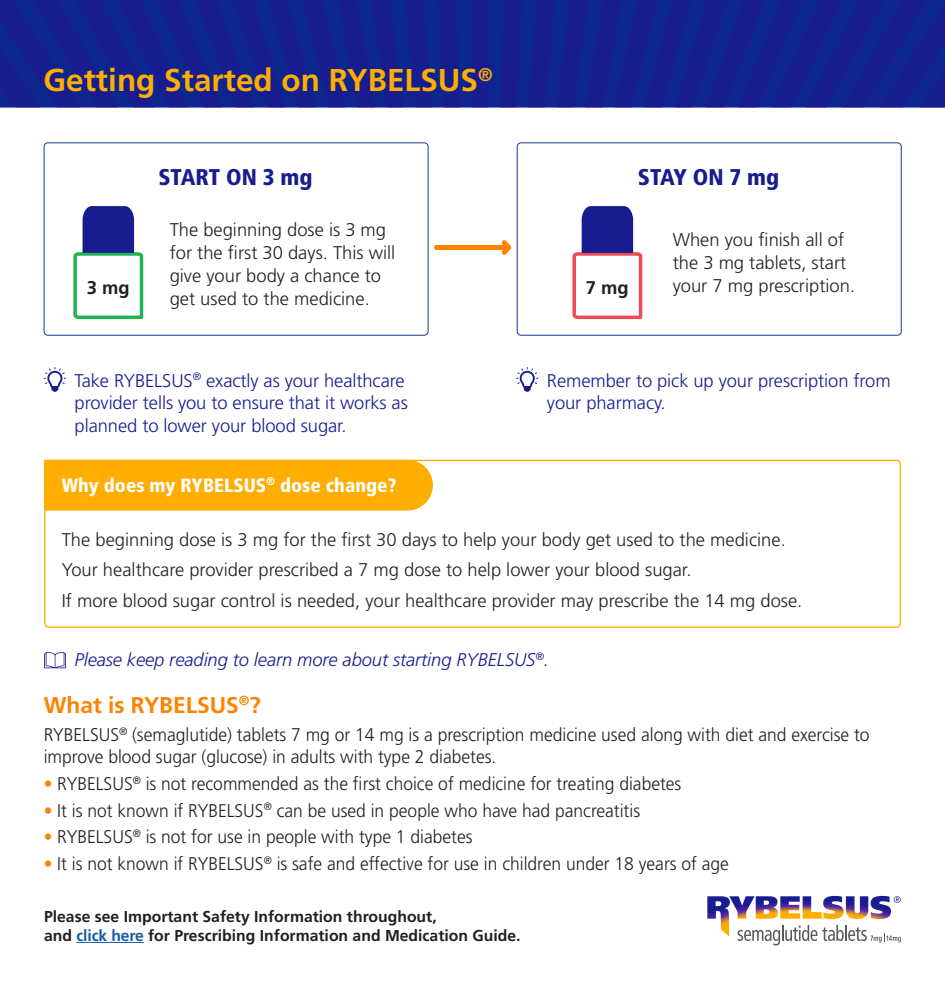
<style>
.page{position:relative;width:945px;height:985px;background:#fff}
.page>*{position:absolute;margin:0;border:0;box-sizing:border-box;transform-origin:0 0}
.t1{font:700 31.5px "Frutiger LT Std";color:#ffad00}
.t2{font:900 condensed 22.75px "Frutiger LT Std";color:#171c8f}
.t3{font:700 22.75px "Frutiger LT Std";color:#ff8200}
.t4{font:900 condensed 19.25px "Frutiger LT Std";color:#fff}
.Body_Copy{font:300 18.38px/22.8px "Frutiger LT Std";color:#231f20;scale:.95 1}
.Body_Copy-2{font:300 18.38px/22.8px "Frutiger LT Std";color:#231f20}
.t5{font:300 18.38px/22.8px "Frutiger LT Std";letter-spacing:-.005em;color:#171c8f}
.t6{font:italic 300 18.38px "Frutiger LT Std";letter-spacing:-.005em;color:#171c8f}
.t7{font:700 18.38px "Frutiger LT Std";color:#231f20}
.t8{font:700 15.75px/19.2px "Frutiger LT Std";color:#231f20}
.s1{color:#ff8200}
.s2{color:#175d9e}
</style>
<div class="page">
<div style="left:0;top:0;width:945px;height:107px;background:#171c8f"></div>
<hr style="left:76px;top:941px;width:68px;height:1px;background:#175d9e">
<svg style="left:707px;top:895px;width:194px;height:50px"></svg>
<svg style="left:434px;top:240px;width:78px;height:15px"></svg>
<svg style="left:516px;top:367px;width:22px;height:25px"></svg>
<svg style="left:44px;top:367px;width:22px;height:25px"></svg>
<div style="left:44px;top:459px;width:857px;height:168px;border:1px solid #ffad00;border-radius:4px"></div>
<div style="left:44px;top:459px;width:389px;height:51px;background:#ffad00"></div>
<div style="left:517px;top:142px;width:385px;height:193px;border:1px solid #1c378c;border-radius:4px"></div>
<div style="left:44px;top:142px;width:385px;height:193px;border:1px solid #1c378c;border-radius:4px"></div>
<svg style="left:73px;top:206px;width:71px;height:114px"></svg>
<svg style="left:572px;top:206px;width:71px;height:114px"></svg>
<svg style="left:44px;top:652px;width:22px;height:16px"></svg>
<p class="t1" style="left:43px;top:62px;width:451px">Getting Started on RYBELSUS<sup>®</sup></p>
<p class="t2" style="left:158px;top:163px;width:156px">START ON 3 mg</p>
<p class="t2" style="left:638px;top:163px;width:143px">STAY ON 7 mg</p>
<p class="Body_Copy-2" style="left:170px;top:219px;width:227px">The beginning dose is 3 mg for the first 30 days. This will give your body a chance to get used to the medicine.</p>
<p class="Body_Copy-2" style="left:673px;top:228px;width:184px">When you finish all of the 3 mg tablets, start your 7 mg prescription.</p>
<p class="t7" style="left:87px;top:277px;width:44px">3 mg</p>
<p class="t7" style="left:586px;top:277px;width:44px">7 mg</p>
<p class="t5" style="left:75px;top:369px;width:335px">Take RYBELSUS<sup>®</sup> exactly as your healthcare provider tells you to ensure that it works as planned to lower your blood sugar.</p>
<p class="t4" style="left:62px;top:473px;width:336px">Why does my RYBELSUS<sup>®</sup> dose change?</p>
<p class="t5" style="left:547px;top:369px;width:345px">Remember to pick up your prescription from your pharmacy.</p>
<p class="Body_Copy-2" style="left:62px;top:528px;width:725px">The beginning dose is 3 mg for the first 30 days to help your body get used to the medicine.</p>
<p class="Body_Copy-2" style="left:62px;top:558px;width:631px">Your healthcare provider prescribed a 7 mg dose to help lower your blood sugar.</p>
<p class="Body_Copy-2" style="left:62px;top:589px;width:742px">If more blood sugar control is needed, your healthcare provider may prescribe the 14 mg dose.</p>
<p class="t6" style="left:75px;top:649px;width:476px">Please keep reading to learn more about starting RYBELSUS<sup>®</sup>.</p>
<p class="t3" style="left:44px;top:691px;width:219px">What is RYBELSUS<sup>®</sup>?</p>
<p class="Body_Copy" style="left:44px;top:723px;width:871px">RYBELSUS<sup>®</sup> (semaglutide) tablets 7 mg or 14 mg is a prescription medicine used along with diet and exercise to improve blood sugar (glucose) in adults with type 2 diabetes.</p>
<p class="Body_Copy" style="left:44px;top:772px;width:673px"><span class="s1">•</span> RYBELSUS<sup>®</sup> is not recommended as the first choice of medicine for treating diabetes</p>
<p class="Body_Copy" style="left:44px;top:799px;width:629px"><span class="s1">•</span> It is not known if RYBELSUS<sup>®</sup> can be used in people who have had pancreatitis</p>
<p class="Body_Copy" style="left:44px;top:825px;width:453px"><span class="s1">•</span> RYBELSUS<sup>®</sup> is not for use in people with type 1 diabetes</p>
<p class="Body_Copy" style="left:44px;top:852px;width:723px"><span class="s1">•</span> It is not known if RYBELSUS<sup>®</sup> is safe and effective for use in children under 18 years of age</p>
<p class="t8" style="left:44px;top:906px;width:478px">Please see Important Safety Information throughout,<br>and <span class="s2">click here</span> for Prescribing Information and Medication Guide.</p>
</div>
